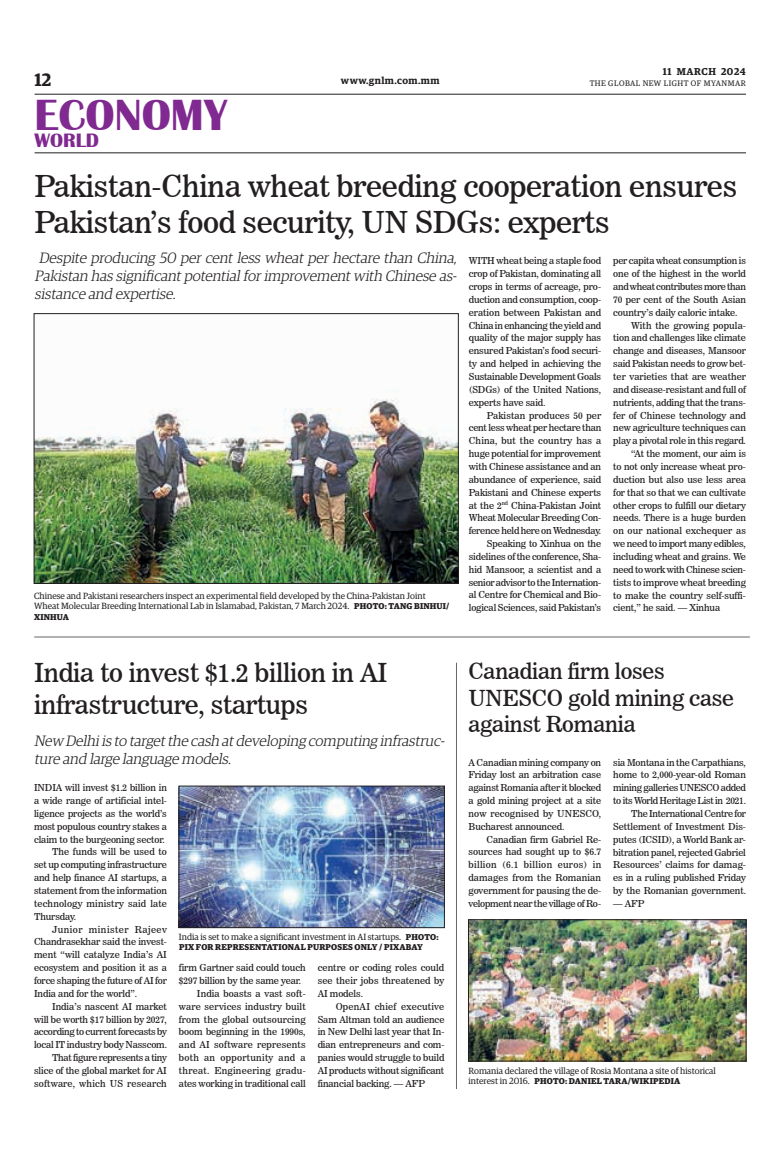
<style>
.page{position:relative;width:773px;height:1152px;background:#fff}
.page>*{position:absolute;margin:0;border:0;box-sizing:border-box;transform-origin:0 0}
.t1{font:700 45px "Britannic";color:#802990}
._2_Clm_Head{font:30px/36px "News 706 BT Roman C";letter-spacing:-.01em;color:#231f20}
._2_Clm_Head-2{font:26px/31.2px "News 706 BT Roman C";letter-spacing:-.01em;color:#231f20}
._2_Clm_Head-3{font:22px/26.4px "News 706 BT Roman C";letter-spacing:-.01em;color:#231f20}
.t2{font:700 20px "Britannic";color:#802990}
.t3{font:600 18px "Guardian Egyp";color:#231f20}
.t4{font:italic 300 15px/18px "Guardian Egyp";color:#231f20;text-align:justify}
.t5{font:600 10px "Guardian Egyp";letter-spacing:.05em;color:#231f20}
._2nd_Body{font:9.5px/12.9px "News 706 BT Roman C";letter-spacing:-.01em;color:#231f20;text-align:justify}
.Normal_Para{font:9.5px/12.9px "News 706 BT Roman C";letter-spacing:-.01em;color:#231f20;text-align:justify}
.t6{font:9px/10.8px "Guardian Egyp";color:#231f20}
.t7{font:700 8.5px "Guardian Egyp";letter-spacing:.02em;color:#231f20}
.t8{font:8px "Guardian Egyp";letter-spacing:.06em;color:#231f20}
.s1{font-weight:700;font-size:8.5px}
.s2{font-weight:400;font-size:9px}
</style>
<div class="page">
<hr style="left:35px;top:94px;width:711px;height:1px;background:#231f20">
<hr style="left:35px;top:152px;width:711px;height:1px;background:#231f20">
<img style="left:36px;top:398px;width:420px;height:184px">
<div style="left:34px;top:314px;width:424px;height:270px;border:1px solid #231f20"></div>
<img style="left:181px;top:788px;width:261px;height:138px">
<div style="left:179px;top:786px;width:265px;height:142px;border:1px solid #231f20"></div>
<img style="left:470px;top:922px;width:274px;height:137px">
<div style="left:468px;top:920px;width:278px;height:141px;border:1px solid #231f20"></div>
<hr style="left:34px;top:637px;width:716px;height:1px;background:#231f20">
<hr style="left:456px;top:663px;width:1px;height:426px;background:#231f20">
<h3 class="t3" style="left:35px;top:67px;width:18px">12</h3>
<h1 class="t1" style="left:35px;top:89px;width:194px">ECONOMY</h1>
<h3 class="t2" style="left:35px;top:129px;width:66px">WORLD</h3>
<p class="t5" style="left:663px;top:64px;width:84px">11 MARCH 2024</p>
<p class="t5" style="left:341px;top:73px;width:100px">www.gnlm.com.mm</p>
<p class="t8" style="left:589px;top:78px;width:158px">THE GLOBAL NEW LIGHT OF MYANMAR</p>
<p class="_2_Clm_Head" style="left:35px;top:168px;width:704px">Pakistan-China wheat breeding cooperation ensures<br>Pakistan’s food security, UN SDGs: experts</p>
<p class="t4" style="left:35px;top:248px;width:426px">Despite producing 50 per cent less wheat per hectare than China, Pakistan has significantpotentialforimprovementwith Chinese as&shy;sistance and expertise.</p>
<p class="_2nd_Body" style="left:613px;top:254px;width:134px">per capita wheat consumption is one of the highest in the world and wheat contributes more than 70 per cent of the South Asian country’s daily caloric intake.</p>
<p class="_2nd_Body" style="left:613px;top:319px;width:134px;text-indent:18px">With the growing popula&shy;tion and challenges like climate change and diseases, Mansoor said Pakistan needs to grow bet&shy;ter varieties that are weather and disease-resistant and full of nutrients, adding that the trans&shy;fer of Chinese technology and new agriculture techniques can play a pivotal role in this regard.</p>
<p class="_2nd_Body" style="left:613px;top:447px;width:134px;text-indent:18px">“At the moment, our aim is to not only increase wheat pro&shy;duction but also use less area for that so that we can cultivate other crops to fulfill our dietary needs. There is a huge burden on our national exchequer as we need to import many edibles, including wheat and grains. We need to work with Chinese scien&shy;tists to improve wheat breeding to make the country self-suffi&shy;cient,” he said. — Xinhua</p>
<p class="Normal_Para" style="left:469px;top:254px;width:134px">WITH wheat being a staple food crop of Pakistan, dominating all crops in terms of acreage, pro&shy;duction and consumption, coop&shy;eration between Pakistan and China in enhancing the yield and quality of the major supply has ensured Pakistan’s food securi&shy;ty and helped in achieving the Sustainable Development Goals (SDGs) of the United Nations, experts have said.</p>
<p class="_2nd_Body" style="left:469px;top:409px;width:134px;text-indent:18px">Pakistan produces 50 per cent less wheat per hectare than China, but the country has a huge potential for improvement with Chinese assistance and an abundance of experience, said Pakistani and Chinese experts at the 2<sup>nd</sup> China-Pakistan Joint Wheat Molecular Breeding Con&shy;ference held here on Wednesday.</p>
<p class="_2nd_Body" style="left:469px;top:537px;width:134px;text-indent:18px">Speaking to Xinhua on the sidelines of the conference, Sha&shy;hid Mansoor, a scientist and a senior advisor to the Internation&shy;al Centre for Chemical and Bio&shy;logical Sciences, said Pakistan’s</p>
<p class="t6" style="left:34px;top:590px;width:417px">Chinese and Pakistani researchers inspect an experimental field developed by the China-Pakistan Joint<br>Wheat Molecular Breeding International Lab in Islamabad, Pakistan, 7 March 2024. <span class="s1">PHOTO: TANG BINHUI/</span></p>
<p class="t7" style="left:34px;top:610px;width:36px">XINHUA</p>
<p class="_2_Clm_Head-2" style="left:34px;top:657px;width:355px">India to invest $1.2 billion in AI infrastructure, startups</p>
<p class="t4" style="left:34px;top:731px;width:415px">New Delhiis to targetthe cash atdeveloping computing infrastruc&shy;ture and large language models.</p>
<p class="Normal_Para" style="left:34px;top:781px;width:134px">INDIA will invest $1.2 billion in a wide range of artificial intel&shy;ligence projects as the world’s most populous country stakes a claim to the burgeoning sector.</p>
<p class="_2nd_Body" style="left:34px;top:846px;width:134px;text-indent:18px">The funds will be used to set up computing infrastructure and help finance AI startups, a statement from the information technology ministry said late Thursday.</p>
<p class="_2nd_Body" style="left:34px;top:923px;width:134px;text-indent:18px">Junior minister Rajeev Chandrasekhar said the invest&shy;ment “will catalyze India’s AI ecosystem and position it as a force shaping the future of AI for India and for the world”.</p>
<p class="_2nd_Body" style="left:34px;top:1000px;width:134px;text-indent:18px">India’s nascent AI market will be worth $17 billion by 2027, according to current forecasts by local IT industry body Nasscom.</p>
<p class="_2nd_Body" style="left:34px;top:1051px;width:134px;text-indent:18px">That figure represents a tiny slice of the global market for AI software, which US research</p>
<p class="t6" style="left:179px;top:931px;width:261px">India is set to make a significant investment in AI startups. <span class="s1">PHOTO:</span></p>
<p class="t7" style="left:179px;top:940px;width:245px">PIX FOR REPRESENTATIONAL PURPOSES ONLY / PIXABAY</p>
<p class="_2nd_Body" style="left:179px;top:961px;width:128px">firm Gartner said could touch $297 billion by the same year.</p>
<p class="_2nd_Body" style="left:179px;top:987px;width:128px;text-indent:18px">India boasts a vast soft&shy;ware services industry built from the global outsourcing boom beginning in the 1990s, and AI software represents both an opportunity and a threat. Engineering gradu&shy;ates working in traditional call</p>
<p class="_2nd_Body" style="left:318px;top:961px;width:128px">centre or coding roles could see their jobs threatened by AI models.</p>
<p class="_2nd_Body" style="left:318px;top:1000px;width:128px;text-indent:18px">OpenAI chief executive Sam Altman told an audience in New Delhi last year that In&shy;dian entrepreneurs and com&shy;panies would struggle to build AI products without significant financial backing. — AFP</p>
<p class="_2_Clm_Head-3" style="left:468px;top:658px;width:267px">Canadian firm loses<br>UNESCO gold mining case against Romania</p>
<p class="Normal_Para" style="left:468px;top:756px;width:134px">A Canadian mining company on Friday lost an arbitration case against Romania after it blocked a gold mining project at a site now recognised by UNESCO, Bucharest announced.</p>
<p class="_2nd_Body" style="left:468px;top:833px;width:134px;text-indent:18px">Canadian firm Gabriel Re&shy;sources had sought up to $6.7 billion (6.1 billion euros) in damages from the Romanian government for pausing the de&shy;velopment near the village of Ro-</p>
<p class="_2nd_Body" style="left:613px;top:756px;width:134px">sia Montana in the Carpathians, home to 2,000-year-old Roman mining galleries UNESCO added to its World Heritage List in 2021.</p>
<p class="_2nd_Body" style="left:613px;top:807px;width:134px;text-indent:18px">The International Centre for Settlement of Investment Dis&shy;putes (ICSID), a World Bank ar&shy;bitration panel, rejected Gabriel Resources’ claims for damag&shy;es in a ruling published Friday by the Romanian government.</p>
<p class="_2nd_Body" style="left:613px;top:897px;width:32px">— AFP</p>
<p class="t6" style="left:468px;top:1065px;width:249px">Romania declared the village of Rosia Montana a site of historical</p>
<p class="t7" style="left:468px;top:1075px;width:213px"><span class="s2">interest in 2016.</span> PHOTO: DANIEL TARA/WIKIPEDIA</p>
</div>
